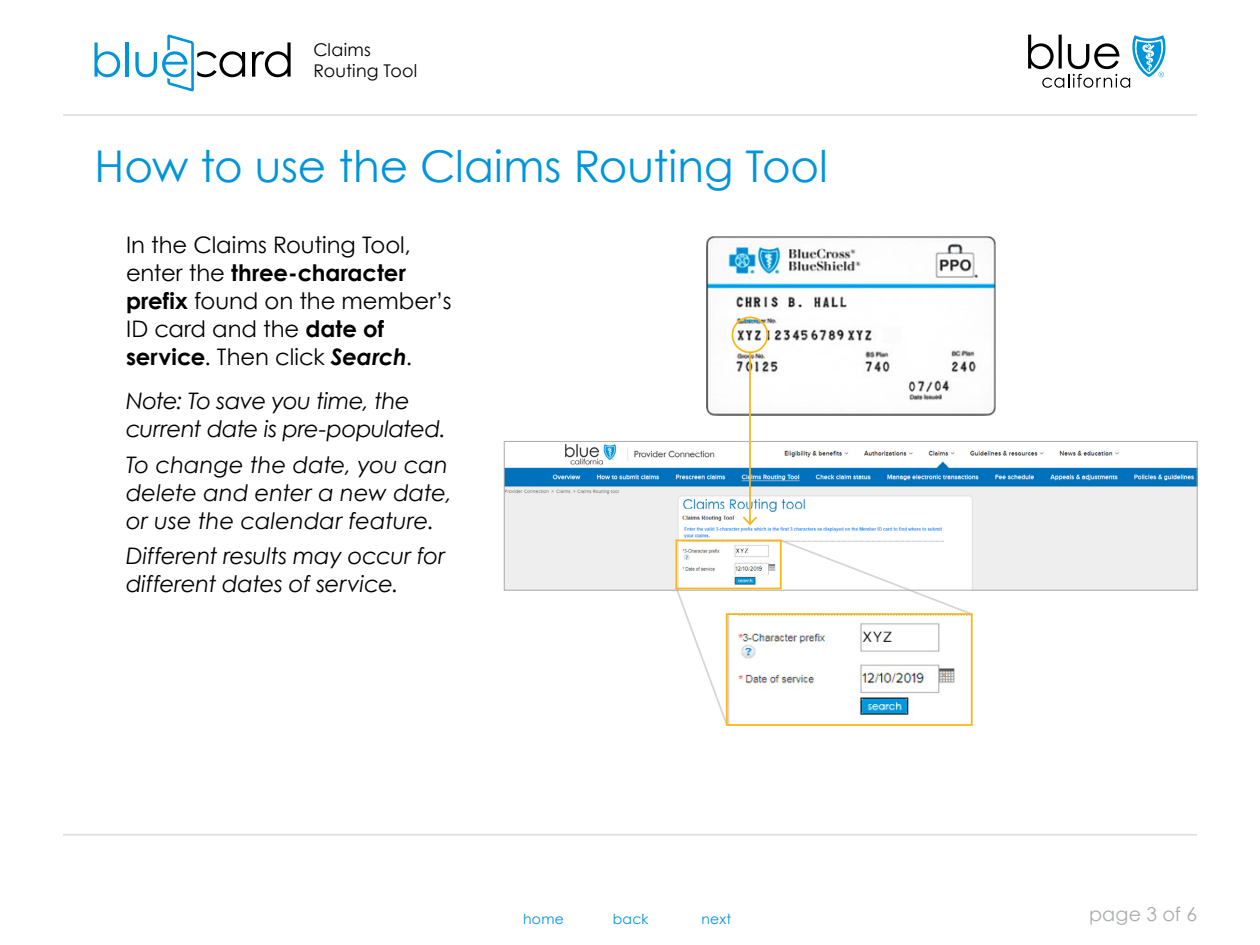
<style>
.page{position:relative;width:1260px;height:945px;background:#fff}
.page>*{position:absolute;margin:0;border:0;box-sizing:border-box;transform-origin:0 0}
.t1{font:43.75px "Century Gothic";color:#0095da}
.t2{font:italic 22.75px/28px "Century Gothic";letter-spacing:-.01em;color:#000}
.t3{font:22.75px/28px "Century Gothic";color:#000}
.t4{font:19.25px "Century Gothic";letter-spacing:.005em;color:#a9abac}
.t5{font:17.5px/20.7px "Century Gothic";letter-spacing:.01em;color:#000}
.t6{font:14px "Century Gothic";letter-spacing:.02em;color:#0094d9}
.s1{font-weight:700}
.s2{font-weight:700;font-style:italic}
</style>
<div class="page">
<hr style="left:63px;top:114px;width:1134px;height:2px;background:#dfe1df">
<svg style="left:1028px;top:35px;width:138px;height:53px"></svg>
<hr style="left:63px;top:834px;width:1134px;height:2px;background:#dfe1df">
<svg style="left:252px;top:42px;width:39px;height:35px"></svg>
<svg style="left:95px;top:42px;width:25px;height:35px"></svg>
<hr style="left:126px;top:42px;width:3px;height:35px;background:#0095da">
<svg style="left:135px;top:35px;width:110px;height:56px"></svg>
<img style="left:506px;top:444px;width:690px;height:145px">
<div style="left:504px;top:441px;width:694px;height:150px;border:1px solid #a9abac"></div>
<svg style="left:674px;top:585px;width:54px;height:140px"></svg>
<svg style="left:779px;top:538px;width:195px;height:75px"></svg>
<div style="left:675px;top:540px;width:107px;height:49px;border:2px solid #fcb515"></div>
<img style="left:729px;top:616px;width:226px;height:107px">
<div style="left:726px;top:613px;width:247px;height:113px;border:2px solid #fcb515"></div>
<img style="left:706px;top:237px;width:289px;height:178px">
<div style="left:732px;top:317px;width:36px;height:36px;border:2px solid #fcb515;border-radius:50%"></div>
<hr style="left:749px;top:352px;width:2px;height:172px;background:#fcb515">
<svg style="left:741px;top:515px;width:18px;height:12px"></svg>
<p class="t5" style="left:313px;top:39px;width:105px">Claims<br>Routing Tool</p>
<h1 class="t1" style="left:94px;top:136px;width:735px">How to use the Claims Routing Tool</h1>
<p class="t3" style="left:126px;top:230px;width:327px">In the Claims Routing Tool, enter the <span class="s1">three-character prefix</span> found on the member’s<br>ID card and the <span class="s1">date of service</span>. Then click <span class="s2">Search</span>.</p>
<p class="t2" style="left:126px;top:386px;width:322px">Note: To save you time, the current date is pre-populated.</p>
<p class="t2" style="left:126px;top:450px;width:327px">To change the date, you can delete and enter a new date, or use the calendar feature.</p>
<p class="t2" style="left:126px;top:542px;width:321px">Different results may occur for different dates of service.</p>
<p class="t6" style="left:523px;top:909px;width:42px">home</p>
<p class="t6" style="left:613px;top:909px;width:37px">back</p>
<p class="t6" style="left:701px;top:909px;width:31px">next</p>
<p class="t4" style="left:1089px;top:901px;width:109px">page 3 of 6</p>
</div>
